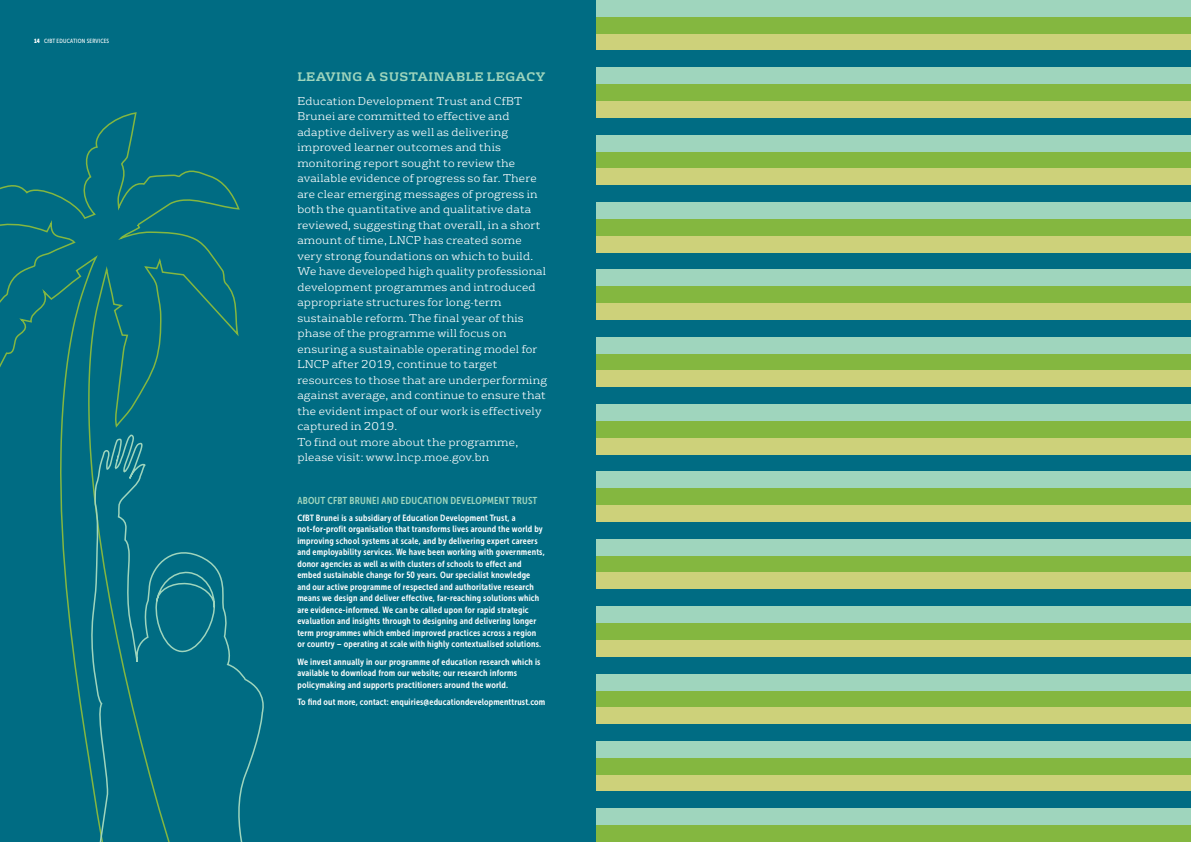
<style>
.page{position:relative;width:1191px;height:842px;background:#fff}
.page>*{position:absolute;margin:0;border:0;box-sizing:border-box;transform-origin:0 0}
.t1{font:700 12px "FS Rufus";letter-spacing:.04em;color:#9fd5bd}
.t2{font:300 11px/15.5px "FS Rufus";letter-spacing:.02em;color:#fff}
.t3{font:10px "Museo Sans Cond 700";letter-spacing:.02em;color:#9fd5bd}
.t4{font:9px/11.5px "Museo Sans Cond 700";letter-spacing:.02em;color:#fff}
.t5{font:6px "Museo Sans Cond 500";letter-spacing:.03em;color:#fff}
.s1{font-family:"Museo Sans Cond 900"}
</style>
<div class="page">
<div style="left:595px;top:0;width:596px;height:17px;background:#9fd5bd"></div>
<div style="left:595px;top:17px;width:596px;height:17px;background:#84b740"></div>
<div style="left:595px;top:84px;width:596px;height:17px;background:#84b740"></div>
<div style="left:595px;top:152px;width:596px;height:16px;background:#84b740"></div>
<div style="left:595px;top:219px;width:596px;height:17px;background:#84b740"></div>
<div style="left:595px;top:286px;width:596px;height:17px;background:#84b740"></div>
<div style="left:595px;top:354px;width:596px;height:16px;background:#84b740"></div>
<div style="left:595px;top:421px;width:596px;height:17px;background:#84b740"></div>
<div style="left:595px;top:488px;width:596px;height:17px;background:#84b740"></div>
<div style="left:595px;top:556px;width:596px;height:16px;background:#84b740"></div>
<div style="left:595px;top:623px;width:596px;height:17px;background:#84b740"></div>
<div style="left:595px;top:690px;width:596px;height:17px;background:#84b740"></div>
<div style="left:595px;top:758px;width:596px;height:17px;background:#84b740"></div>
<div style="left:595px;top:825px;width:596px;height:17px;background:#84b740"></div>
<div style="left:595px;top:34px;width:596px;height:17px;background:#cdd17a"></div>
<div style="left:595px;top:101px;width:596px;height:17px;background:#cdd17a"></div>
<div style="left:595px;top:168px;width:596px;height:17px;background:#cdd17a"></div>
<div style="left:595px;top:236px;width:596px;height:17px;background:#cdd17a"></div>
<div style="left:595px;top:303px;width:596px;height:17px;background:#cdd17a"></div>
<div style="left:595px;top:370px;width:596px;height:17px;background:#cdd17a"></div>
<div style="left:595px;top:438px;width:596px;height:17px;background:#cdd17a"></div>
<div style="left:595px;top:505px;width:596px;height:17px;background:#cdd17a"></div>
<div style="left:595px;top:572px;width:596px;height:17px;background:#cdd17a"></div>
<div style="left:595px;top:640px;width:596px;height:17px;background:#cdd17a"></div>
<div style="left:595px;top:707px;width:596px;height:17px;background:#cdd17a"></div>
<div style="left:595px;top:775px;width:596px;height:16px;background:#cdd17a"></div>
<div style="left:595px;top:51px;width:596px;height:16px;background:#006c83"></div>
<div style="left:595px;top:118px;width:596px;height:17px;background:#006c83"></div>
<div style="left:595px;top:185px;width:596px;height:17px;background:#006c83"></div>
<div style="left:595px;top:253px;width:596px;height:16px;background:#006c83"></div>
<div style="left:595px;top:320px;width:596px;height:17px;background:#006c83"></div>
<div style="left:595px;top:387px;width:596px;height:17px;background:#006c83"></div>
<div style="left:595px;top:455px;width:596px;height:16px;background:#006c83"></div>
<div style="left:595px;top:522px;width:596px;height:17px;background:#006c83"></div>
<div style="left:595px;top:589px;width:596px;height:17px;background:#006c83"></div>
<div style="left:595px;top:657px;width:596px;height:17px;background:#006c83"></div>
<div style="left:595px;top:724px;width:596px;height:17px;background:#006c83"></div>
<div style="left:595px;top:791px;width:596px;height:17px;background:#006c83"></div>
<div style="left:595px;top:67px;width:596px;height:17px;background:#9fd5bd"></div>
<div style="left:595px;top:135px;width:596px;height:17px;background:#9fd5bd"></div>
<div style="left:595px;top:202px;width:596px;height:17px;background:#9fd5bd"></div>
<div style="left:595px;top:269px;width:596px;height:17px;background:#9fd5bd"></div>
<div style="left:595px;top:337px;width:596px;height:17px;background:#9fd5bd"></div>
<div style="left:595px;top:404px;width:596px;height:17px;background:#9fd5bd"></div>
<div style="left:595px;top:471px;width:596px;height:17px;background:#9fd5bd"></div>
<div style="left:595px;top:539px;width:596px;height:17px;background:#9fd5bd"></div>
<div style="left:595px;top:606px;width:596px;height:17px;background:#9fd5bd"></div>
<div style="left:595px;top:674px;width:596px;height:16px;background:#9fd5bd"></div>
<div style="left:595px;top:741px;width:596px;height:17px;background:#9fd5bd"></div>
<div style="left:595px;top:808px;width:596px;height:17px;background:#9fd5bd"></div>
<div style="left:0;top:0;width:595px;height:842px;background:#006c83"></div>
<svg style="left:0;top:112px;width:240px;height:659px"></svg>
<svg style="left:90px;top:423px;width:174px;height:419px"></svg>
<p class="t5" style="left:34px;top:37px;width:77px"><span class="s1">14</span> CfBT EDUCATION SERVICES</p>
<h1 class="t1" style="left:297px;top:66px;width:249px">LEAVING A SUSTAINABLE LEGACY</h1>
<p class="t2" style="left:297px;top:92px;width:251px">Education Development Trust and CfBT Brunei are committed to effective and adaptive delivery as well as delivering improved learner outcomes and this monitoring report sought to review the available evidence of progress so far. There are clear emerging messages of progress in both the quantitative and qualitative data reviewed, suggesting that overall, in a short amount of time, LNCP has created some very strong foundations on which to build.<br>We have developed high quality professional development programmes and introduced appropriate structures for long-term sustainable reform. The final year of this phase of the programme will focus on ensuring a sustainable operating model for LNCP after 2019, continue to target resources to those that are underperforming against average, and continue to ensure that the evident impact of our work is effectively captured in 2019.<br>To find out more about the programme, please visit: www.lncp.moe.gov.bn</p>
<p class="t3" style="left:297px;top:495px;width:242px">ABOUT CFBT BRUNEI AND EDUCATION DEVELOPMENT TRUST</p>
<p class="t4" style="left:297px;top:512px;width:249px">CfBT Brunei is a subsidiary of Education Development Trust, a not-for-profit organisation that transforms lives around the world by improving school systems at scale, and by delivering expert careers and employability services. We have been working with governments, donor agencies as well as with clusters of schools to effect and embed sustainable change for 50 years. Our specialist knowledge and our active programme of respected and authoritative research means we design and deliver effective, far-reaching solutions which are evidence-informed. We can be called upon for rapid strategic evaluation and insights through to designing and delivering longer term programmes which embed improved practices across a region or country – operating at scale with highly contextualised solutions.</p>
<p class="t4" style="left:297px;top:656px;width:245px">We invest annually in our programme of education research which is available to download from our website; our research informs policymaking and supports practitioners around the world.</p>
<p class="t4" style="left:297px;top:696px;width:249px">To find out more, contact: enquiries@educationdevelopmenttrust.com</p>
</div>
